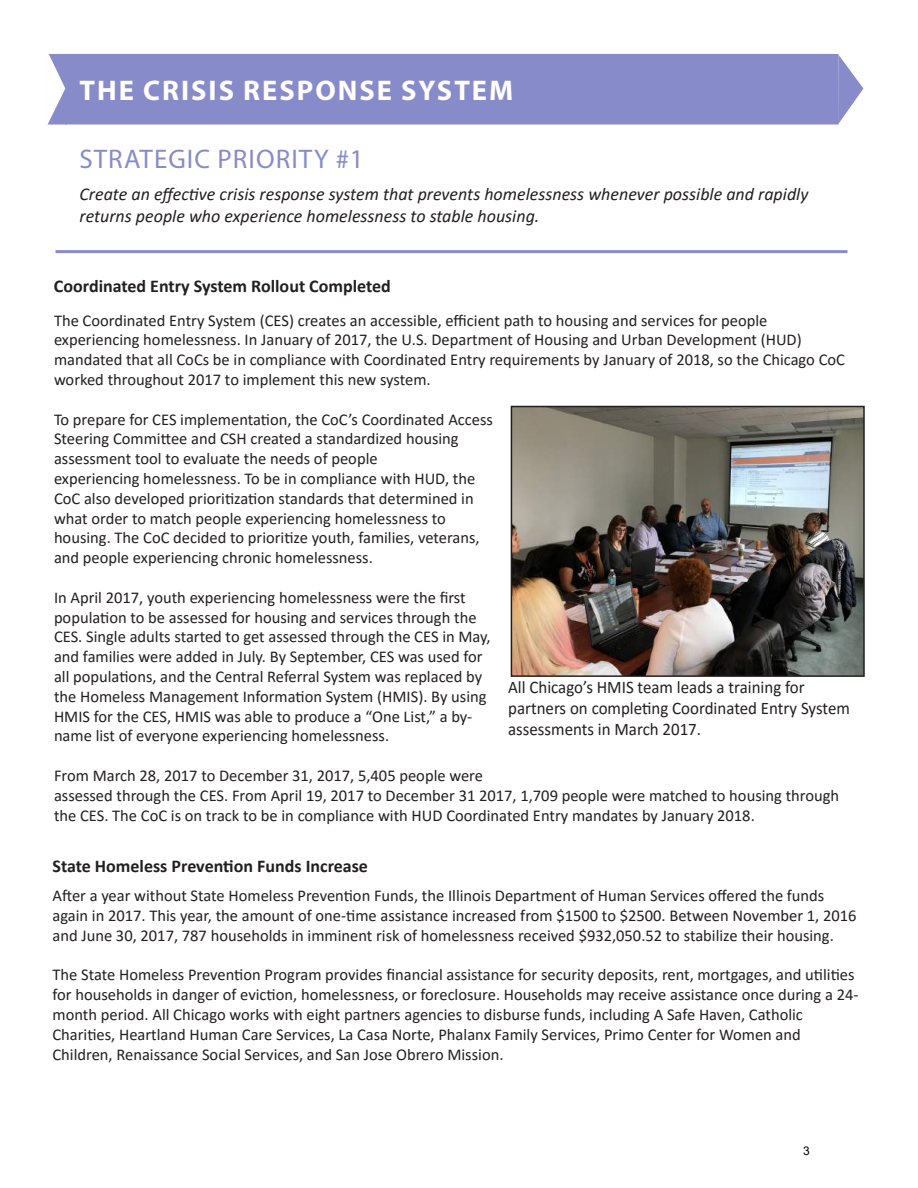
<style>
.page{position:relative;width:918px;height:1188px;background:#fff}
.page>*{position:absolute;margin:0;border:0;box-sizing:border-box;transform-origin:0 0}
.t1{font:700 28.5px "Myriad Pro";letter-spacing:.07em;color:#fff}
.t2{font:27px "Myriad Pro";letter-spacing:.04em;color:#878bc9}
.t3{font:italic 18px/21.6px "Calibri";color:#231f20}
.t4{font:700 18px "Calibri";color:#231f20}
.t5{font:17.7px/21.1px "Calibri";color:#231f20;scale:.96 1}
.t6{font:16.5px/19.8px "Calibri";color:#231f20}
.t7{font:12px "Arial";color:#000}
</style>
<div class="page">
<div style="left:66px;top:55px;width:772px;height:69px;background:#878bc9"></div>
<div style="left:65px;top:54px;width:774px;height:70px;border:2px solid #878bc9"></div>
<svg style="left:47px;top:53px;width:20px;height:72px"></svg>
<hr style="left:56px;top:250px;width:792px;height:3px;background:#878bc9">
<svg style="left:837px;top:54px;width:27px;height:71px"></svg>
<img style="left:514px;top:409px;width:348px;height:265px">
<div style="left:511px;top:406px;width:354px;height:271px;border:2px solid #231f20"></div>
<h1 class="t1" style="left:80px;top:72px;width:435px">THE CRISIS RESPONSE SYSTEM</h1>
<h2 class="t2" style="left:79px;top:143px;width:286px">STRATEGIC PRIORITY #1</h2>
<p class="t3" style="left:80px;top:182px;width:730px">Create an effective crisis response system that prevents homelessness whenever possible and rapidly returns people who experience homelessness to stable housing.</p>
<p class="t4" style="left:54px;top:274px;width:338px">Coordinated Entry System Rollout Completed</p>
<p class="t6" style="left:54px;top:310px;width:793px">The Coordinated Entry System (CES) creates an accessible, efficient path to housing and services for people experiencing homelessness. In January of 2017, the U.S. Department of Housing and Urban Development (HUD) mandated that all CoCs be in compliance with Coordinated Entry requirements by January of 2018, so the Chicago CoC worked throughout 2017 to implement this new system.</p>
<p class="t6" style="left:54px;top:409px;width:440px">To prepare for CES implementation, the CoC’s Coordinated Access Steering Committee and CSH created a standardized housing assessment tool to evaluate the needs of people<br>experiencing homelessness. To be in compliance with HUD, the CoC also developed prioritization standards that determined in what order to match people experiencing homelessness to housing. The CoC decided to prioritize youth, families, veterans, and people experiencing chronic homelessness.</p>
<p class="t6" style="left:54px;top:587px;width:438px">In April 2017, youth experiencing homelessness were the first population to be assessed for housing and services through the CES. Single adults started to get assessed through the CES in May, and families were added in July. By September, CES was used for all populations, and the Central Referral System was replaced by the Homeless Management Information System (HMIS). By using HMIS for the CES, HMIS was able to produce a “One List,” a by&shy;name list of everyone experiencing homelessness.</p>
<p class="t6" style="left:54px;top:765px;width:787px">From March 28, 2017 to December 31, 2017, 5,405 people were<br>assessed through the CES. From April 19, 2017 to December 31 2017, 1,709 people were matched to housing through the CES. The CoC is on track to be in compliance with HUD Coordinated Entry mandates by January 2018.</p>
<p class="t5" style="left:508px;top:676px;width:358px">All Chicago’s HMIS team leads a training for partners on completing Coordinated Entry System assessments in March 2017.</p>
<p class="t4" style="left:52px;top:853px;width:317px">State Homeless Prevention Funds Increase</p>
<p class="t6" style="left:52px;top:885px;width:806px">After a year without State Homeless Prevention Funds, the Illinois Department of Human Services offered the funds again in 2017. This year, the amount of one-time assistance increased from $1500 to $2500. Between November 1, 2016 and June 30, 2017, 787 households in imminent risk of homelessness received $932,050.52 to stabilize their housing.</p>
<p class="t6" style="left:52px;top:965px;width:808px">The State Homeless Prevention Program provides financial assistance for security deposits, rent, mortgages, and utilities for households in danger of eviction, homelessness, or foreclosure. Households may receive assistance once during a 24- month period. All Chicago works with eight partners agencies to disburse funds, including A Safe Haven, Catholic Charities, Heartland Human Care Services, La Casa Norte, Phalanx Family Services, Primo Center for Women and Children, Renaissance Social Services, and San Jose Obrero Mission.</p>
<p class="t7" style="left:803px;top:1143px;width:8px">3</p>
</div>
